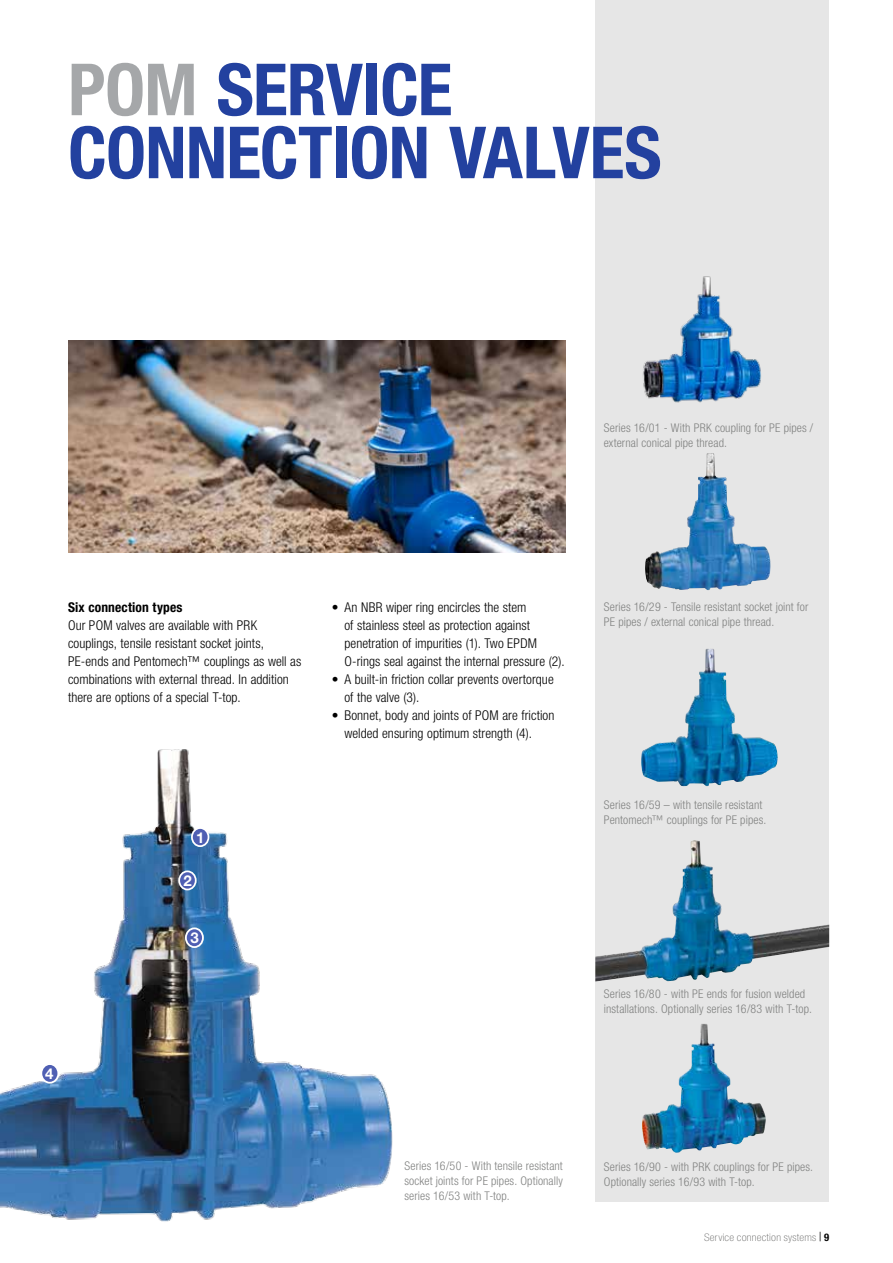
<style>
.page{position:relative;width:893px;height:1263px;background:#fff}
.page>*{position:absolute;margin:0;border:0;box-sizing:border-box;transform-origin:0 0}
.t1{font:700 condensed 72px/63px "Helvetica Neue LT Pro";letter-spacing:-.01em;color:#23419f}
.t2{font:700 15px "Helvetica Neue LT Pro";color:#fff}
.t3{font:300 condensed 13.5px/18px "Helvetica Neue LT Pro";letter-spacing:.005em;color:#000}
.t4{font:700 condensed 13.5px "Helvetica Neue LT Pro";letter-spacing:.01em;color:#000}
.t5{font:300 condensed 12px/15px "Helvetica Neue LT Pro";letter-spacing:.01em;color:#818281}
.t6{font:100 condensed 10.5px "Helvetica Neue LT Pro";letter-spacing:.02em;color:#686867;scale:1.1 1}
.s1{color:#a5a7a9}
.s2{font-family:"Times New Roman";font-weight:700;font-stretch:normal;color:#000}
.s3{font-weight:700;color:#000}
</style>
<div class="page">
<div style="left:595px;top:0;width:234px;height:1201px;background:#e6e6e6"></div>
<img style="left:643px;top:276px;width:118px;height:127px">
<img style="left:642px;top:1024px;width:124px;height:129px">
<img style="left:645px;top:453px;width:126px;height:137px">
<img style="left:595px;top:840px;width:234px;height:142px">
<img style="left:0;top:749px;width:393px;height:473px">
<div style="left:179px;top:871px;width:17px;height:18px;background:#4f5fb3;border-radius:50%"></div>
<div style="left:178px;top:870px;width:19px;height:20px;border:2px solid #fff;border-radius:50%"></div>
<div style="left:192px;top:828px;width:16px;height:18px;background:#4f5fb3;border-radius:50%"></div>
<div style="left:191px;top:827px;width:18px;height:20px;border:2px solid #fff;border-radius:50%"></div>
<div style="left:186px;top:928px;width:17px;height:19px;background:#4f5fb3;border-radius:50%"></div>
<div style="left:185px;top:927px;width:19px;height:21px;border:2px solid #fff;border-radius:50%"></div>
<img style="left:68px;top:340px;width:498px;height:213px">
<img style="left:641px;top:649px;width:137px;height:137px">
<div style="left:41px;top:1064px;width:17px;height:19px;background:#4f5fb3;border-radius:50%"></div>
<div style="left:40px;top:1063px;width:19px;height:20px;border:2px solid #fff;border-radius:50%"></div>
<h1 class="t1" style="left:68px;top:57px;width:595px"><span class="s1">POM</span> SERVICE<br>CONNECTION VALVES</h1>
<p class="t5" style="left:604px;top:420px;width:211px">Series 16/01 - With PRK coupling for PE pipes / external conical pipe thread.</p>
<p class="t4" style="left:68px;top:599px;width:116px">Six connection types</p>
<p class="t3" style="left:68px;top:616px;width:235px">Our POM valves are available with PRK couplings, tensile resistant socket joints, PE-ends and Pentomech™ couplings as well as combinations with external thread. In addition there are options of a special T-top.</p>
<p class="t3" style="left:344px;top:598px;width:222px;text-indent:-13px">• An NBR wiper ring encircles the stem<br>of stainless steel as protection against penetration of impurities (1). Two EPDM O-rings seal against the internal pressure (2).</p>
<p class="t3" style="left:344px;top:670px;width:211px;text-indent:-13px">• A built-in friction collar prevents overtorque of the valve (3).</p>
<p class="t3" style="left:344px;top:706px;width:212px;text-indent:-13px">• Bonnet, body and joints of POM are friction welded ensuring optimum strength (4).</p>
<p class="t2" style="left:196px;top:828px;width:10px">1</p>
<p class="t2" style="left:184px;top:871px;width:10px">2</p>
<p class="t2" style="left:190px;top:929px;width:10px">3</p>
<p class="t2" style="left:45px;top:1064px;width:10px">4</p>
<p class="t5" style="left:404px;top:1158px;width:160px;text-align:justify">Series 16/50 - With tensile resistant socket joints for PE pipes. Optionally series 16/53 with T-top.</p>
<p class="t5" style="left:604px;top:599px;width:206px">Series 16/29 - Tensile resistant socket joint for<br>PE pipes / external conical pipe thread.</p>
<p class="t5" style="left:604px;top:797px;width:164px">Series 16/59 – with tensile resistant<br>Pentomech™ couplings for PE pipes.</p>
<p class="t5" style="left:604px;top:987px;width:210px">Series 16/80 - with PE ends for fusion welded installations. Optionally series 16/83 with T-top.</p>
<p class="t5" style="left:604px;top:1159px;width:211px">Series 16/90 - with PRK couplings for PE pipes.<br>Optionally series 16/93 with T-top.</p>
<p class="t6" style="left:704px;top:1231px;width:115px">Service connection systems <span class="s2">|</span> <span class="s3">9</span></p>
</div>
